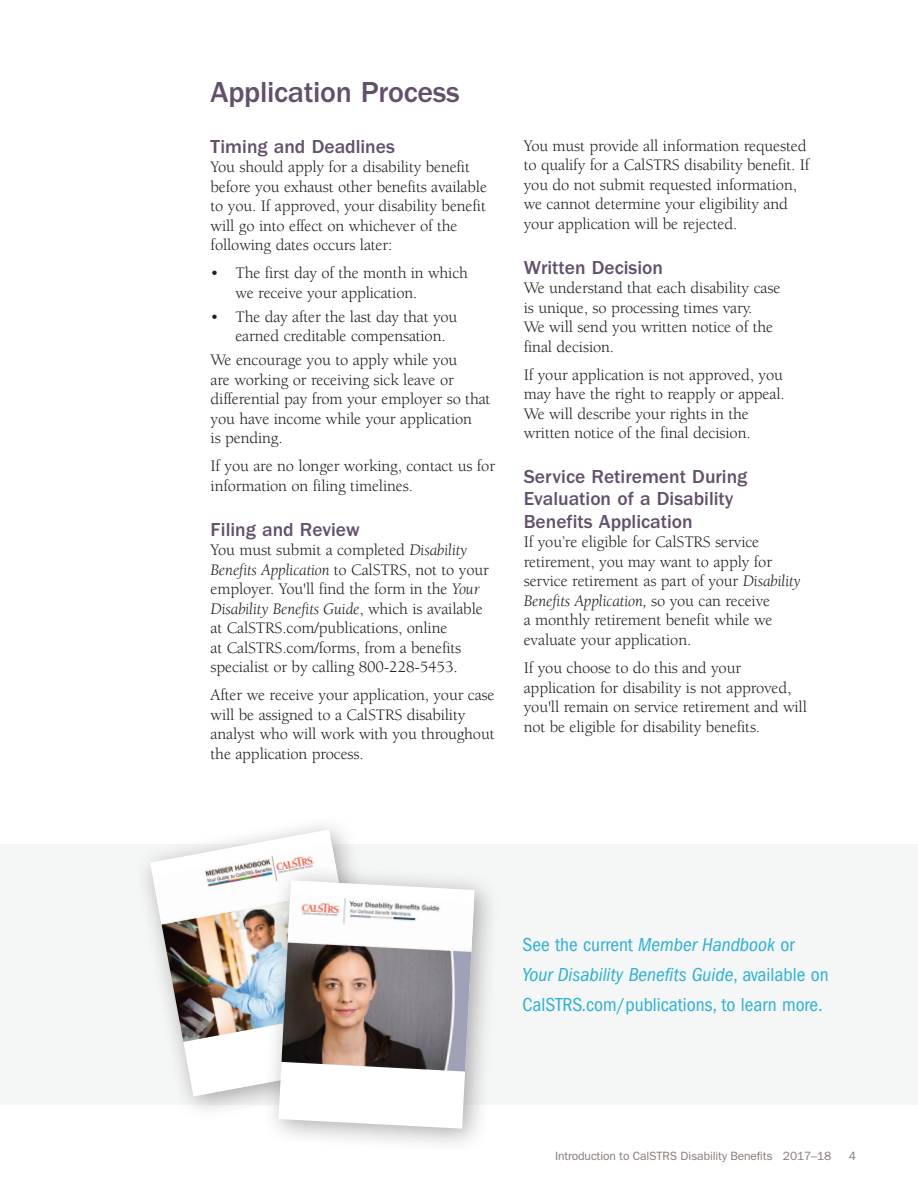
<style>
.page{position:relative;width:918px;height:1188px;background:#fff}
.page>*{position:absolute;margin:0;border:0;box-sizing:border-box;transform-origin:0 0}
.Headline_2{font:500 30px "ITC Franklin Gothic Std";letter-spacing:-.01em;color:#63506c}
.Headline_3{font:500 19.5px/22.5px "ITC Franklin Gothic Std";color:#63506c}
.Callout_6{font:condensed 19.5px/30px "ITC Franklin Gothic Std";color:#2bb0da}
.Body{font:16.5px/19.5px "Berkeley Std";letter-spacing:-.01em;color:#231f20}
.Footer{font:12px "ITC Franklin Gothic Std";letter-spacing:-.01em;color:#867b76}
.s1{font-style:italic}
</style>
<div class="page">
<div style="left:0;top:844px;width:918px;height:261px;background:#f5f6f6"></div>
<div style="left:135px;top:814px;width:262px;height:307px;background:#231f20;opacity:.38"></div>
<svg style="left:150px;top:829px;width:222px;height:267px;fill:#fff"></svg>
<img style="left:153px;top:844px;width:209px;height:198px">
<div style="left:262px;top:864px;width:238px;height:290px;background:#231f20;opacity:.38"></div>
<svg style="left:279px;top:880px;width:196px;height:249px;fill:#fff"></svg>
<img style="left:281px;top:894px;width:193px;height:178px">
<p class="Headline_2" style="left:211px;top:75px;width:251px">Application Process</p>
<p class="Headline_3" style="left:211px;top:135px;width:186px">Timing and Deadlines</p>
<p class="Body" style="left:211px;top:158px;width:278px">You should apply for a disability benefit before you exhaust other benefits available to you. If approved, your disability benefit will go into effect on whichever of the following dates occurs later:</p>
<p class="Body" style="left:235px;top:264px;width:234px;text-indent:-25px">• The first day of the month in which we receive your application.</p>
<p class="Body" style="left:235px;top:307px;width:223px;text-indent:-25px">• The day after the last day that you earned creditable compensation.</p>
<p class="Body" style="left:211px;top:351px;width:281px">We encourage you to apply while you<br>are working or receiving sick leave or differential pay from your employer so that you have income while your application<br>is pending.</p>
<p class="Body" style="left:211px;top:457px;width:286px">If you are no longer working, contact us for information on filing timelines.</p>
<p class="Headline_3" style="left:211px;top:518px;width:150px">Filing and Review</p>
<p class="Body" style="left:211px;top:540px;width:280px">You must submit a completed <span class="s1">Disability Benefits Application</span> to CalSTRS, not to your employer. You'll find the form in the <span class="s1">Your Disability Benefits Guide</span>, which is available at CalSTRS.com/publications, online<br>at CalSTRS.com/forms, from a benefits specialist or by calling 800-228-5453.</p>
<p class="Body" style="left:211px;top:686px;width:286px">After we receive your application, your case will be assigned to a CalSTRS disability analyst who will work with you throughout the application process.</p>
<p class="Body" style="left:524px;top:136px;width:287px">You must provide all information requested to qualify for a CalSTRS disability benefit. If you do not submit requested information, we cannot determine your eligibility and your application will be rejected.</p>
<p class="Headline_3" style="left:524px;top:256px;width:141px">Written Decision</p>
<p class="Body" style="left:524px;top:278px;width:258px">We understand that each disability case is unique, so processing times vary.<br>We will send you written notice of the final decision.</p>
<p class="Body" style="left:524px;top:365px;width:262px">If your application is not approved, you may have the right to reapply or appeal.<br>We will describe your rights in the written notice of the final decision.</p>
<p class="Headline_3" style="left:524px;top:465px;width:225px">Service Retirement During<br>Evaluation of a Disability<br>Benefits Application</p>
<p class="Body" style="left:524px;top:533px;width:279px">If you’re eligible for CalSTRS service retirement, you may want to apply for service retirement as part of your <span class="s1">Disability Benefits Application,</span> so you can receive<br>a monthly retirement benefit while we evaluate your application.</p>
<p class="Body" style="left:524px;top:658px;width:285px">If you choose to do this and your application for disability is not approved, you'll remain on service retirement and will not be eligible for disability benefits.</p>
<p class="Callout_6" style="left:523px;top:930px;width:308px">See the current <span class="s1">Member Handbook</span> or<br><span class="s1">Your Disability Benefits Guide</span>, available on<br>CalSTRS.com/publications, to learn more.</p>
<p class="Footer" style="left:555px;top:1149px;width:278px">Introduction to CalSTRS Disability Benefits 2017–18</p>
<p class="Footer" style="left:849px;top:1149px;width:9px">4</p>
</div>
